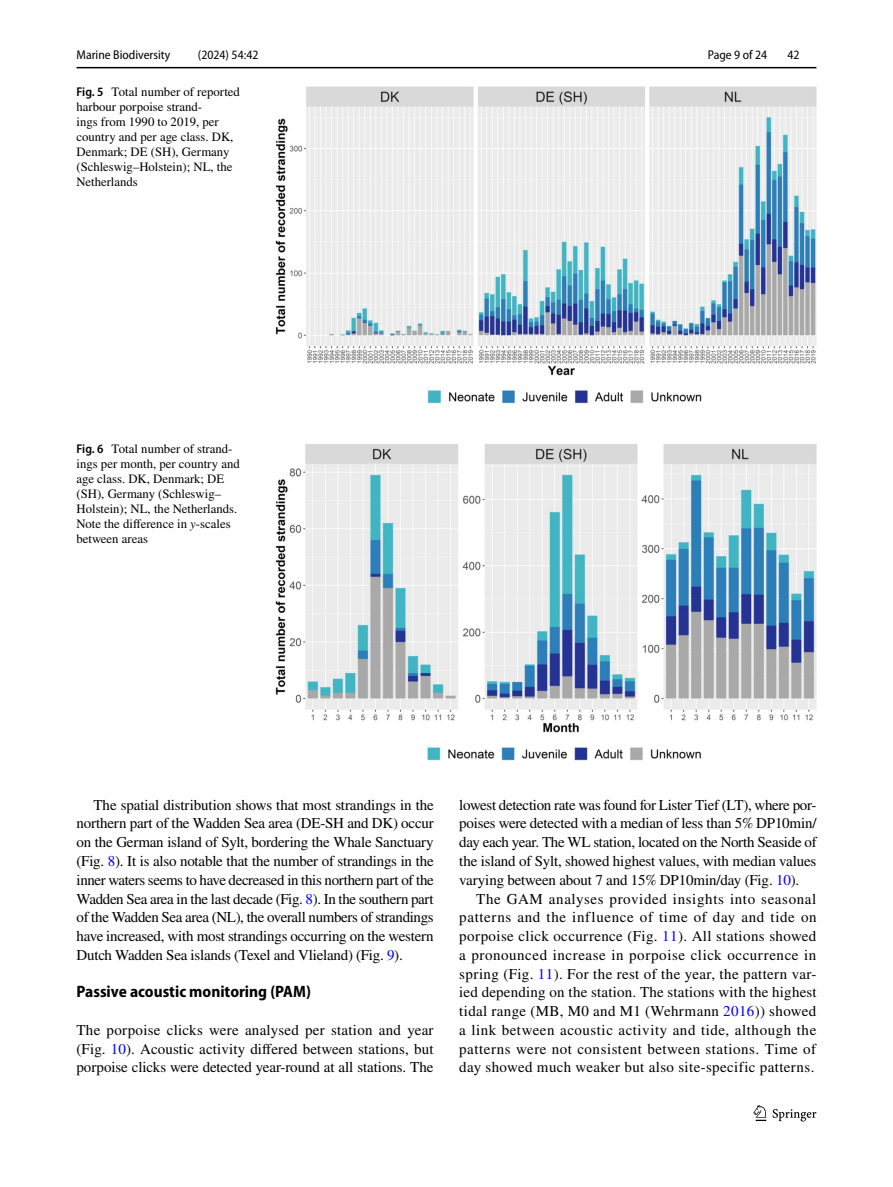
<style>
.page{position:relative;width:893px;height:1187px;background:#fff}
.page>*{position:absolute;margin:0;border:0;box-sizing:border-box;transform-origin:0 0}
.t1{font:700 semi-condensed 16.5px "Myriad Pro";color:#000}
.t2{font:15px/18.8px "STIX";letter-spacing:-.01em;color:#000;text-align:justify}
.t3{font:12.75px/15px "STIX";color:#000}
.t4{font:semi-condensed 12.75px "Myriad Pro";color:#000}
.s1{font-family:"Myriad Pro";font-weight:600;font-stretch:semi-condensed}
.s2{font-style:italic}
.s3{color:#00f}
</style>
<div class="page">
<hr style="left:77px;top:67px;width:739px;height:1px;background:#000">
<svg style="left:753px;top:1105px;width:13px;height:15px"></svg>
<svg style="left:773px;top:1109px;width:43px;height:12px"></svg>
<img style="left:275px;top:87px;width:541px;height:317px">
<img style="left:275px;top:444px;width:541px;height:317px">
<p class="t4" style="left:77px;top:48px;width:95px">Marine Biodiversity</p>
<p class="t4" style="left:198px;top:48px;width:62px">(2024) 54:42</p>
<p class="t4" style="left:708px;top:48px;width:61px">Page 9 of 24</p>
<p class="t4" style="left:787px;top:48px;width:14px">42</p>
<p class="t3" style="left:77px;top:85px;width:165px"><span class="s1">Fig. 5</span> Total number of reported harbour porpoise strand-<br>ings from 1990 to 2019, per country and per age class. DK,<br>Denmark; DE (SH), Germany (Schleswig–Holstein); NL, the<br>Netherlands</p>
<p class="t3" style="left:77px;top:442px;width:165px"><span class="s1">Fig. 6</span> Total number of strand&shy;ings per month, per country and age class. DK, Denmark; DE (SH), Germany (Schleswig–<br>Holstein); NL, the Netherlands.<br>Note the difference in <span class="s2">y</span>-scales between areas</p>
<p class="t2" style="left:77px;top:796px;width:359px;text-indent:17px">The spatial distribution shows that most strandings in the northern part of the Wadden Sea area (DE-SH and DK) occur on the German island of Sylt, bordering the Whale Sanctuary (Fig. <span class="s3">8</span>). It is also notable that the number of strandings in the inner waters seems to have decreased in this northern part of the Wadden Sea area in the last decade (Fig. <span class="s3">8</span>). In the southern part of the Wadden Sea area (NL), the overall numbers of strandings have increased, with most strandings occurring on the western Dutch Wadden Sea islands (Texel and Vlieland) (Fig. <span class="s3">9</span>).</p>
<p class="t1" style="left:77px;top:982px;width:236px">Passive acoustic monitoring (PAM)</p>
<p class="t2" style="left:77px;top:1021px;width:359px">The porpoise clicks were analysed per station and year (Fig. <span class="s3">10</span>). Acoustic activity differed between stations, but porpoise clicks were detected year-round at all stations. The</p>
<p class="t2" style="left:459px;top:796px;width:359px">lowest detection rate was found for Lister Tief (LT), where por&shy;poises were detected with a median of less than 5% DP10min/ day each year. The WL station, located on the North Seaside of the island of Sylt, showed highest values, with median values varying between about 7 and 15% DP10min/day (Fig. <span class="s3">10</span>).</p>
<p class="t2" style="left:459px;top:890px;width:359px;text-indent:17px">The GAM analyses provided insights into seasonal patterns and the influence of time of day and tide on porpoise click occurrence (Fig. <span class="s3">11</span>). All stations showed a pronounced increase in porpoise click occurrence in spring (Fig. <span class="s3">11</span>). For the rest of the year, the pattern var&shy;ied depending on the station. The stations with the highest tidal range (MB, M0 and M1 (Wehrmann <span class="s3">2016</span>)) showed a link between acoustic activity and tide, although the patterns were not consistent between stations. Time of day showed much weaker but also site-specific patterns.</p>
</div>
